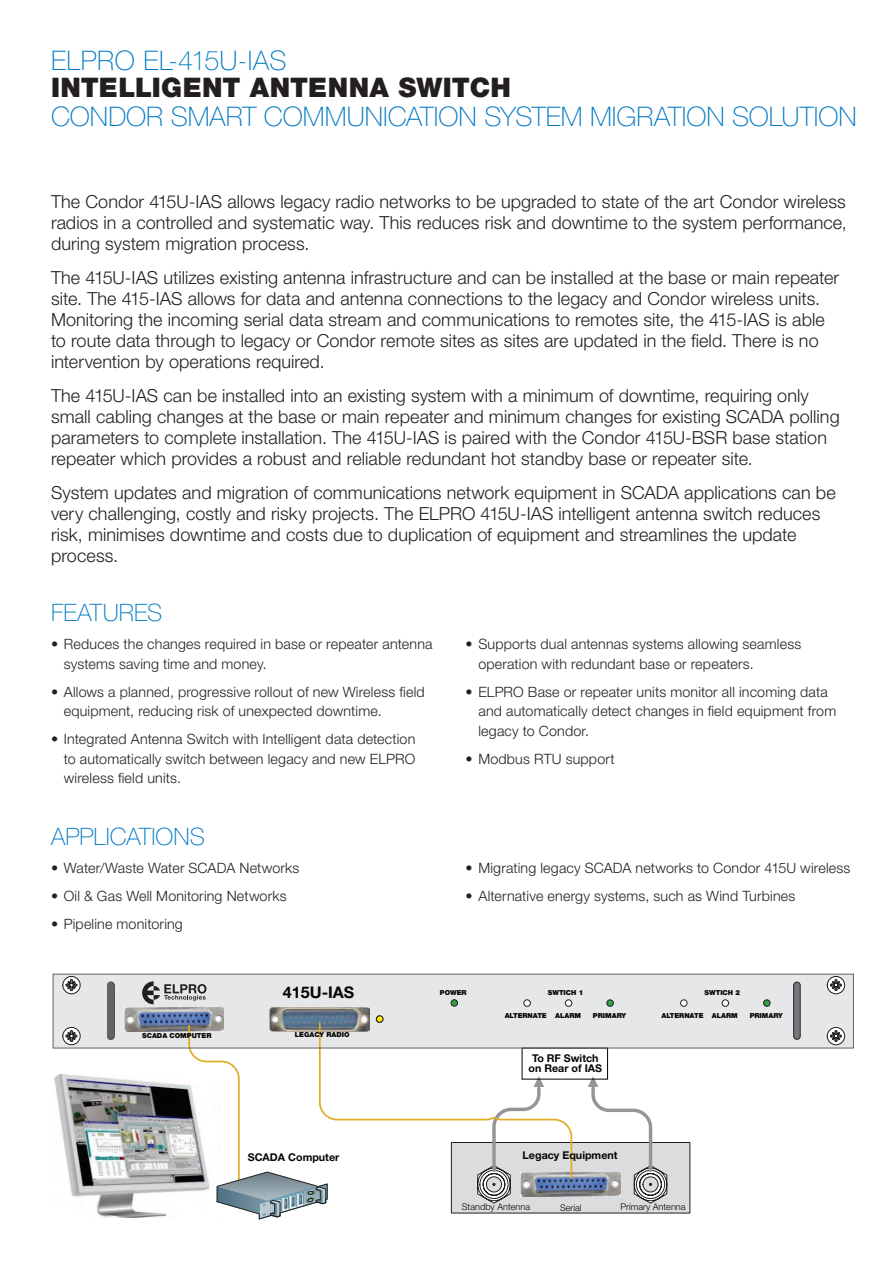
<style>
.page{position:relative;width:893px;height:1263px;background:#fff}
.page>*{position:absolute;margin:0;border:0;box-sizing:border-box;transform-origin:0 0}
.Intro_heading{font:100 27px "Helvetica Neue LT Std";color:#0079c2}
.Intro_heading-2{font:900 27px "Helvetica Neue LT Std";letter-spacing:.01em;color:#231f20}
.Body_bullet{font:100 24px "Helvetica Neue LT Std";letter-spacing:.005em;color:#0079c2}
.body{font:300 18px/21px "Helvetica Neue LT Std";letter-spacing:.005em;color:#231f20}
.t1{font:700 16.05px "Helvetica Neue LT Std";color:#040503}
.Body_bullet-2{font:300 14.25px/19.5px "Helvetica Neue LT Std";letter-spacing:.015em;color:#231f20}
.t2{font:700 10.65px/10.6px "Helvetica Neue LT Std";color:#040503;text-align:center}
.t3{font:300 9.15px "Helvetica Neue LT Std";color:#040503}
.t4{font:900 6.9px "Helvetica Neue LT Std";color:#040503}
</style>
<div class="page">
<div style="left:53px;top:974px;width:800px;height:74px;background:#e6e7e9"></div>
<img style="left:124px;top:1007px;width:100px;height:24px">
<img style="left:270px;top:1007px;width:99px;height:14px">
<svg style="left:63px;top:976px;width:17px;height:18px"></svg>
<svg style="left:63px;top:1027px;width:17px;height:18px"></svg>
<svg style="left:827px;top:976px;width:18px;height:18px"></svg>
<svg style="left:827px;top:1027px;width:18px;height:18px"></svg>
<div style="left:108px;top:982px;width:6px;height:57px;background:#636366;border-radius:3px"></div>
<div style="left:108px;top:982px;width:6px;height:57px;border:1px solid #231f20;border-radius:3px"></div>
<div style="left:794px;top:982px;width:6px;height:57px;background:#76787b;border-radius:3px"></div>
<div style="left:794px;top:982px;width:6px;height:57px;border:1px solid #231f20;border-radius:3px"></div>
<div style="left:451px;top:1142px;width:239px;height:71px;background:#dbdcde"></div>
<img style="left:54px;top:1074px;width:133px;height:143px">
<svg style="left:187px;top:1021px;width:480px;height:198px"></svg>
<div style="left:376px;top:1016px;width:7px;height:6px;background:#fff101;border-radius:50%"></div>
<div style="left:376px;top:1016px;width:7px;height:6px;border:1px solid #231f20;border-radius:50%"></div>
<div style="left:451px;top:1000px;width:7px;height:6px;background:#2ea248;border-radius:50%"></div>
<div style="left:451px;top:999px;width:7px;height:7px;border:1px solid #231f20;border-radius:50%"></div>
<svg style="left:524px;top:1000px;width:6px;height:6px"></svg>
<div style="left:565px;top:1000px;width:7px;height:6px;background:#fff;border-radius:50%"></div>
<div style="left:565px;top:1000px;width:7px;height:6px;border:1px solid #231f20;border-radius:50%"></div>
<svg style="left:607px;top:1000px;width:6px;height:6px"></svg>
<svg style="left:681px;top:1000px;width:6px;height:6px"></svg>
<div style="left:680px;top:1000px;width:7px;height:6px;border:1px solid #231f20;border-radius:50%"></div>
<div style="left:722px;top:1000px;width:7px;height:6px;background:#fff;border-radius:50%"></div>
<div style="left:722px;top:1000px;width:7px;height:6px;border:1px solid #231f20;border-radius:50%"></div>
<svg style="left:764px;top:1000px;width:6px;height:6px"></svg>
<div style="left:763px;top:1000px;width:7px;height:6px;border:1px solid #231f20;border-radius:50%"></div>
<div style="left:107px;top:985px;width:7px;height:52px;background:#636366"></div>
<hr style="left:799px;top:985px;width:1px;height:52px;background:#636366">
<svg style="left:142px;top:981px;width:64px;height:23px"></svg>
<div style="left:53px;top:974px;width:801px;height:74px;border:1px solid #636366"></div>
<p class="Intro_heading" style="left:51px;top:45px;width:237px">ELPRO EL-415U-IAS</p>
<p class="Intro_heading-2" style="left:51px;top:72px;width:461px">INTELLIGENT ANTENNA SWITCH</p>
<p class="Intro_heading" style="left:51px;top:101px;width:807px">CONDOR SMART COMMUNICATION SYSTEM MIGRATION SOLUTION</p>
<p class="body" style="left:51px;top:191px;width:797px;text-align:justify">The Condor 415U-IAS allows legacy radio networks to be upgraded to state of the art Condor wireless radios in a controlled and systematic way. This reduces risk and downtime to the system performance, during system migration process.</p>
<p class="body" style="left:51px;top:267px;width:790px">The 415U-IAS utilizes existing antenna infrastructure and can be installed at the base or main repeater site. The 415-IAS allows for data and antenna connections to the legacy and Condor wireless units.<br>Monitoring the incoming serial data stream and communications to remotes site, the 415-IAS is able to route data through to legacy or Condor remote sites as sites are updated in the field. There is no intervention by operations required.</p>
<p class="body" style="left:51px;top:385px;width:790px">The 415U-IAS can be installed into an existing system with a minimum of downtime, requiring only small cabling changes at the base or main repeater and minimum changes for existing SCADA polling parameters to complete installation. The 415U-IAS is paired with the Condor 415U-BSR base station repeater which provides a robust and reliable redundant hot standby base or repeater site.</p>
<p class="body" style="left:51px;top:481px;width:786px">System updates and migration of communications network equipment in SCADA applications can be very challenging, costly and risky projects. The ELPRO 415U-IAS intelligent antenna switch reduces risk, minimises downtime and costs due to duplication of equipment and streamlines the update process.</p>
<p class="Body_bullet" style="left:51px;top:599px;width:113px">FEATURES</p>
<p class="Body_bullet-2" style="left:64px;top:634px;width:370px;text-indent:-13px">• Reduces the changes required in base or repeater antenna systems saving time and money.</p>
<p class="Body_bullet-2" style="left:64px;top:682px;width:362px;text-indent:-13px">• Allows a planned, progressive rollout of new Wireless field equipment, reducing risk of unexpected downtime.</p>
<p class="Body_bullet-2" style="left:64px;top:729px;width:353px;text-align:justify;text-indent:-13px">• Integrated Antenna Switch with Intelligent data detection to automatically switch between legacy and new ELPRO wireless field units.</p>
<p class="Body_bullet" style="left:51px;top:822px;width:155px">APPLICATIONS</p>
<p class="Body_bullet-2" style="left:51px;top:857px;width:250px">• Water/Waste Water SCADA Networks</p>
<p class="Body_bullet-2" style="left:51px;top:885px;width:237px">• Oil &amp; Gas Well Monitoring Networks</p>
<p class="Body_bullet-2" style="left:51px;top:913px;width:133px">• Pipeline monitoring</p>
<p class="Body_bullet-2" style="left:478px;top:634px;width:324px;text-indent:-13px">• Supports dual antennas systems allowing seamless operation with redundant base or repeaters.</p>
<p class="Body_bullet-2" style="left:478px;top:682px;width:359px;text-indent:-13px">• ELPRO Base or repeater units monitor all incoming data and automatically detect changes in field equipment from legacy to Condor.</p>
<p class="Body_bullet-2" style="left:466px;top:749px;width:151px">• Modbus RTU support</p>
<p class="Body_bullet-2" style="left:466px;top:857px;width:386px">• Migrating legacy SCADA networks to Condor 415U wireless</p>
<p class="Body_bullet-2" style="left:466px;top:885px;width:331px">• Alternative energy systems, such as Wind Turbines</p>
<p class="t1" style="left:283px;top:983px;width:73px">415U-IAS</p>
<p class="t4" style="left:440px;top:989px;width:28px">POWER</p>
<p class="t4" style="left:142px;top:1031px;width:71px">SCADA COMPUTER</p>
<p class="t4" style="left:295px;top:1030px;width:56px">LEGACY RADIO</p>
<p class="t2" style="left:248px;top:1151px;width:93px">SCADA Computer</p>
<p class="t4" style="left:548px;top:989px;width:37px">SWTICH 1</p>
<p class="t4" style="left:505px;top:1011px;width:78px">ALTERNATE ALARM</p>
<p class="t4" style="left:593px;top:1011px;width:35px">PRIMARY</p>
<p class="t2" style="left:528px;top:1052px;width:75px">To RF Switch on Rear of IAS</p>
<p class="t2" style="left:523px;top:1149px;width:96px">Legacy Equipment</p>
<p class="t4" style="left:704px;top:989px;width:37px">SWTICH 2</p>
<p class="t4" style="left:661px;top:1011px;width:78px">ALTERNATE ALARM</p>
<p class="t4" style="left:750px;top:1011px;width:35px">PRIMARY</p>
<p class="t3" style="left:462px;top:1201px;width:70px">Standby Antenna</p>
<p class="t3" style="left:560px;top:1202px;width:23px">Serial</p>
<p class="t3" style="left:620px;top:1201px;width:67px">Primary Antenna</p>
</div>
